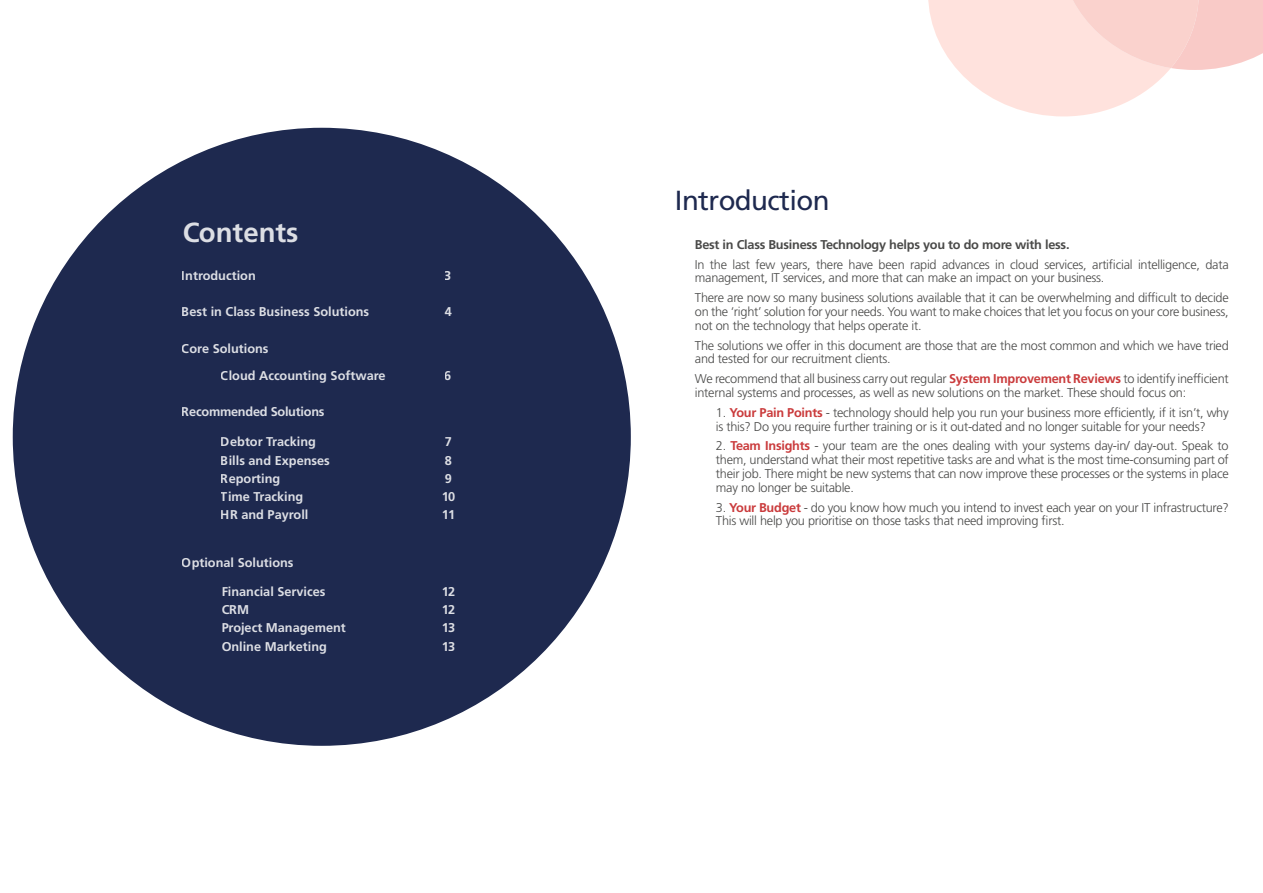
<style>
.page{position:relative;width:1263px;height:893px;background:#fff}
.page>*{position:absolute;margin:0;border:0;box-sizing:border-box;transform-origin:0 0}
.t1{font:27.6px "Frutiger LT Std";letter-spacing:-.02em;color:#1e294f}
.t2{font:700 27.6px "Frutiger LT Std";color:#fff}
.t3{font:300 12.75px/13.8px "Frutiger LT Std";letter-spacing:-.02em;color:#4a4a49}
.t4{font:700 12.75px/18.3px "Frutiger LT Std";color:#fff}
.t5{font:700 12.75px "Frutiger LT Std";letter-spacing:-.02em;color:#fff}
.s1{font-weight:700}
.s2{font-weight:700;color:#ca3b3c}
</style>
<div class="page">
<div style="left:13px;top:128px;width:618px;height:618px;background:#1e294f;border-radius:50%"></div>
<svg style="left:928px;top:0;width:335px;height:116px"></svg>
<h1 class="t2" style="left:182px;top:217px;width:118px">Contents</h1>
<p class="t4" style="left:182px;top:266px;width:76px">Introduction</p>
<p class="t4" style="left:445px;top:266px;width:9px">3</p>
<p class="t4" style="left:182px;top:303px;width:189px">Best in Class Business Solutions</p>
<p class="t4" style="left:445px;top:303px;width:9px">4</p>
<p class="t4" style="left:221px;top:335px;width:166px;line-height:27.3px;text-indent:-39px">Core Solutions<br>Cloud Accounting Software</p>
<p class="t4" style="left:445px;top:367px;width:9px">6</p>
<p class="t5" style="left:182px;top:404px;width:144px">Recommended Solutions</p>
<p class="t4" style="left:221px;top:433px;width:110px">Debtor Tracking<br>Bills and Expenses<br>Reporting<br>Time Tracking<br>HR and Payroll</p>
<p class="t4" style="left:441px;top:433px;width:16px">7<br>8<br>9<br>10<br>11</p>
<p class="t4" style="left:182px;top:553px;width:113px">Optional Solutions</p>
<p class="t4" style="left:222px;top:582px;width:126px">Financial Services<br>CRM<br>Project Management<br>Online Marketing</p>
<p class="t4" style="left:441px;top:582px;width:16px;text-align:justify">12<br>12<br>13<br>13</p>
<p class="t1" style="left:675px;top:184px;width:156px">Introduction</p>
<p class="t3" style="left:695px;top:235px;width:535px;line-height:19.8px"><span class="s1">Best in Class Business Technology helps you to do more with less.<br></span>In the last few years, there have been rapid advances in cloud services, artificial intelligence, data</p>
<p class="t3" style="left:695px;top:268px;width:535px;line-height:19.8px">management, IT services, and more that can make an impact on your business.<br>There are now so many business solutions available that it can be overwhelming and difficult to decide</p>
<p class="t3" style="left:695px;top:305px;width:535px">on the ‘right’ solution for your needs. You want to make choices that let you focus on your core business, not on the technology that helps operate it.</p>
<p class="t3" style="left:695px;top:339px;width:535px">The solutions we offer in this document are those that are the most common and which we have tried and tested for our recruitment clients.</p>
<p class="t3" style="left:695px;top:372px;width:535px">We recommend that all business carry out regular <span class="s2">System Improvement Reviews</span> to identify inefficient internal systems and processes, as well as new solutions on the market. These should focus on:</p>
<p class="t3" style="left:716px;top:406px;width:514px">1. <span class="s2">Your Pain Points</span> - technology should help you run your business more efficiently, if it isn’t, why is this? Do you require further training or is it out-dated and no longer suitable for your needs?</p>
<p class="t3" style="left:716px;top:439px;width:514px;text-align:justify">2. <span class="s2">Team Insights</span> - your team are the ones dealing with your systems day-in/ day-out. Speak to them, understand what their most repetitive tasks are and what is the most time-consuming part of their job. There might be new systems that can now improve these processes or the systems in place may no longer be suitable.</p>
<p class="t3" style="left:716px;top:500px;width:514px">3. <span class="s2">Your Budget</span> - do you know how much you intend to invest each year on your IT infrastructure?<br>This will help you prioritise on those tasks that need improving first.</p>
</div>
